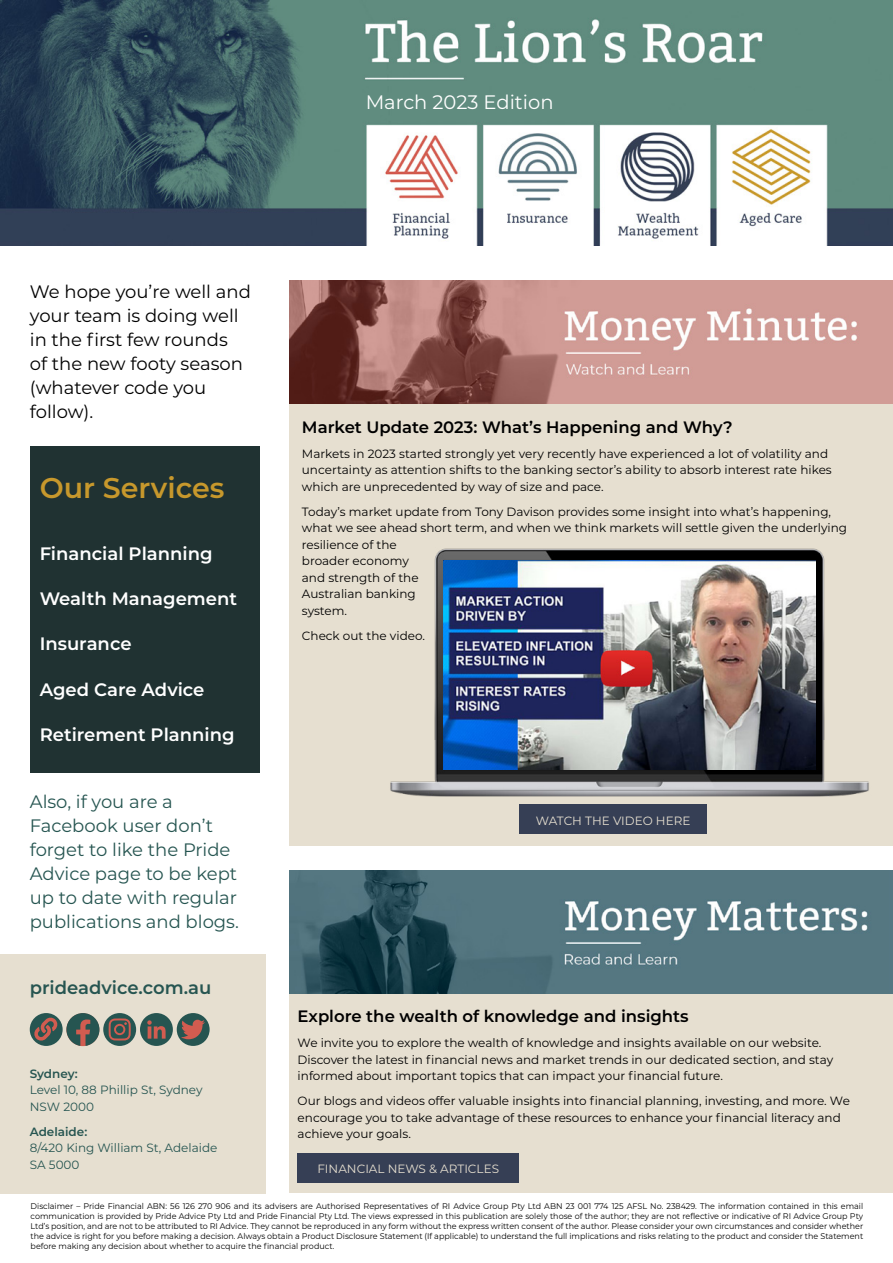
<style>
.page{position:relative;width:893px;height:1263px;background:#fff}
.page>*{position:absolute;margin:0;border:0;box-sizing:border-box;transform-origin:0 0}
.t1{font:600 28.5px "Montserrat";color:#c7982c}
.t2{font:19.5px "Montserrat";color:#fff}
.t3{font:18px/24px "Montserrat";color:#265551}
.t4{font:18px/24px "Montserrat";color:#000}
.t5{font:600 18px "Montserrat";color:#fff}
.t6{font:600 18px "Montserrat";color:#265551}
.t7{font:600 16.5px "Montserrat";color:#000}
.t8{font:12px/16.5px "Montserrat";color:#000}
.t9{font:12px/16.5px "Montserrat";color:#265551}
.t10{font:12px "Montserrat";color:#e6dfd0}
.t11{font:600 12px "Montserrat";color:#265551}
.t12{font:8.25px/10.1px "Montserrat";color:#000;text-align:justify}
</style>
<div class="page">
<img style="left:0;top:0;width:893px;height:246px">
<div style="left:30px;top:446px;width:229px;height:327px;background:#203232"></div>
<svg style="left:291px;top:281px;width:602px;height:564px;background:#b6a9a7"></svg>
<svg style="left:291px;top:870px;width:602px;height:320px;background:#a5afab"></svg>
<div style="left:0;top:955px;width:266px;height:239px;background:#e6dfd0"></div>
<div style="left:177px;top:1013px;width:33px;height:33px;background:#265551;border-radius:50%"></div>
<svg style="left:181px;top:1020px;width:24px;height:19px"></svg>
<div style="left:140px;top:1013px;width:33px;height:33px;background:#265551;border-radius:50%"></div>
<svg style="left:147px;top:1020px;width:19px;height:19px"></svg>
<svg style="left:103px;top:1013px;width:33px;height:33px"></svg>
<svg style="left:109px;top:1018px;width:22px;height:22px"></svg>
<svg style="left:66px;top:1013px;width:33px;height:33px"></svg>
<div style="left:30px;top:1013px;width:33px;height:33px;background:#265551;border-radius:50%"></div>
<svg style="left:34px;top:1017px;width:24px;height:24px"></svg>
<h2 class="t2" style="left:366px;top:89px;width:189px">March 2023 Edition</h2>
<h3 class="t4" style="left:30px;top:279px;width:223px">We hope you’re well and your team is doing well in the first few rounds<br>of the new footy season (whatever code you follow).</h3>
<h1 class="t1" style="left:40px;top:468px;width:186px">Our Services</h1>
<h3 class="t5" style="left:40px;top:541px;width:174px">Financial Planning</h3>
<h3 class="t5" style="left:40px;top:586px;width:199px">Wealth Management</h3>
<h3 class="t5" style="left:40px;top:631px;width:93px">Insurance</h3>
<h3 class="t5" style="left:40px;top:677px;width:166px">Aged Care Advice</h3>
<h3 class="t5" style="left:40px;top:722px;width:196px">Retirement Planning</h3>
<h3 class="t3" style="left:30px;top:789px;width:211px">Also, if you are a<br>Facebook user don’t forget to like the Pride<br>Advice page to be kept up to date with regular publications and blogs.</h3>
<h3 class="t6" style="left:30px;top:974px;width:183px">prideadvice.com.au</h3>
<p class="t11" style="left:30px;top:1065px;width:49px">Sydney:</p>
<p class="t9" style="left:30px;top:1081px;width:174px">Level 10, 88 Phillip St, Sydney<br>NSW 2000</p>
<p class="t11" style="left:30px;top:1123px;width:59px">Adelaide:</p>
<p class="t9" style="left:30px;top:1139px;width:189px">8/420 King William St, Adelaide<br>SA 5000</p>
<h3 class="t7" style="left:302px;top:415px;width:432px">Market Update 2023: What’s Happening and Why?</h3>
<p class="t8" style="left:302px;top:445px;width:531px">Markets in 2023 started strongly yet very recently have experienced a lot of volatility and uncertainty as attention shifts to the banking sector’s ability to absorb interest rate hikes which are unprecedented by way of size and pace.</p>
<p class="t8" style="left:302px;top:503px;width:547px">Today’s market update from Tony Davison provides some insight into what’s happening, what we see ahead short term, and when we think markets will settle given the underlying resilience of the<br>broader economy<br>and strength of the<br>Australian banking<br>system.</p>
<p class="t8" style="left:302px;top:627px;width:125px">Check out the video.</p>
<p class="t10" style="left:536px;top:812px;width:156px">WATCH THE VIDEO HERE</p>
<h3 class="t7" style="left:298px;top:1005px;width:392px">Explore the wealth of knowledge and insights</h3>
<p class="t8" style="left:298px;top:1034px;width:537px">We invite you to explore the wealth of knowledge and insights available on our website.<br>Discover the latest in financial news and market trends in our dedicated section, and stay informed about important topics that can impact your financial future.</p>
<p class="t8" style="left:298px;top:1092px;width:554px">Our blogs and videos offer valuable insights into financial planning, investing, and more. We encourage you to take advantage of these resources to enhance your financial literacy and achieve your goals.</p>
<p class="t10" style="left:317px;top:1161px;width:183px">FINANCIAL NEWS &amp; ARTICLES</p>
<p class="t12" style="left:31px;top:1200px;width:834px">Disclaimer – Pride Financial ABN: 56 126 270 906 and its advisers are Authorised Representatives of RI Advice Group Pty Ltd ABN 23 001 774 125 AFSL No. 238429. The information contained in this email communication is provided by Pride Advice Pty Ltd and Pride Financial Pty Ltd. The views expressed in this publication are solely those of the author; they are not reflective or indicative of RI Advice Group Pty Ltd’s position, and are not to be attributed to RI Advice. They cannot be reproduced in any form without the express written consent of the author. Please consider your own circumstances and consider whether the advice is right for you before making a decision. Always obtain a Product Disclosure Statement (If applicable) to understand the full implications and risks relating to the product and consider the Statement before making any decision about whether to acquire the financial product.</p>
</div>
